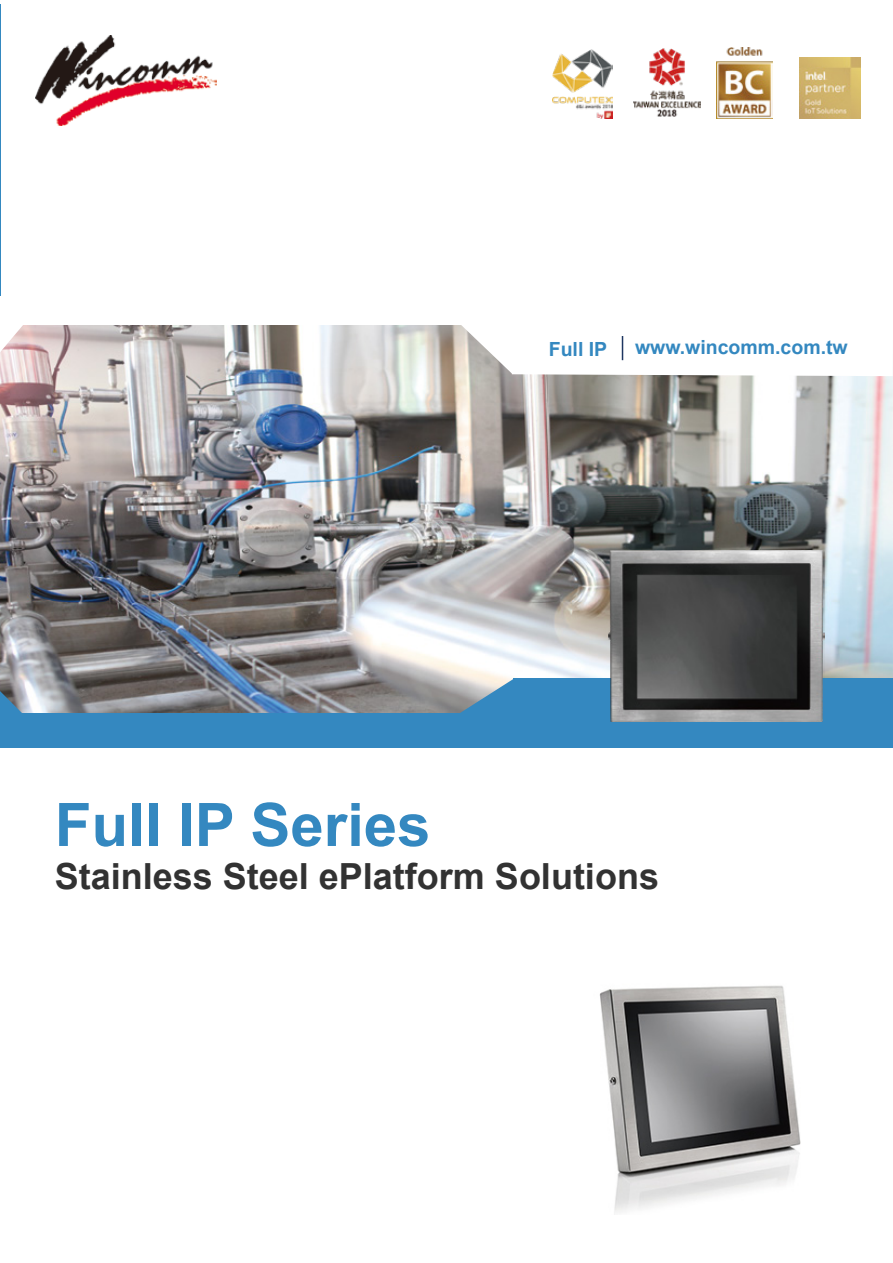
<style>
.page{position:relative;width:893px;height:1263px;background:#fff}
.page>*{position:absolute;margin:0;border:0;box-sizing:border-box;transform-origin:0 0}
.t1{font:700 60px "Arial";color:#3488c0}
.t2{font:700 36px "Arial";color:#323232}
.t3{font:700 19.5px "Arial";color:#3488c0}
</style>
<div class="page">
<img style="left:0;top:326px;width:893px;height:387px">
<img style="left:599px;top:985px;width:202px;height:228px">
<div style="left:0;top:713px;width:593px;height:34px;background:#3488c0"></div>
<svg style="left:444px;top:678px;width:70px;height:35px;background:#87a5b9"></svg>
<div style="left:514px;top:678px;width:379px;height:69px;background:#3488c0"></div>
<img style="left:717px;top:48px;width:56px;height:70px">
<img style="left:552px;top:49px;width:61px;height:69px">
<img style="left:634px;top:49px;width:67px;height:68px">
<svg style="left:454px;top:325px;width:439px;height:51px"></svg>
<svg style="left:0;top:691px;width:27px;height:22px"></svg>
<svg style="left:0;top:325px;width:25px;height:27px"></svg>
<img style="left:35px;top:35px;width:182px;height:91px">
<img style="left:609px;top:551px;width:215px;height:171px">
<img style="left:799px;top:57px;width:61px;height:61px">
<p class="t3" style="left:549px;top:335px;width:60px">Full IP</p>
<p class="t3" style="left:635px;top:334px;width:214px">www.wincomm.com.tw</p>
<h1 class="t1" style="left:55px;top:783px;width:377px">Full IP Series</h1>
<p class="t2" style="left:55px;top:851px;width:606px">Stainless Steel ePlatform Solutions</p>
</div>
